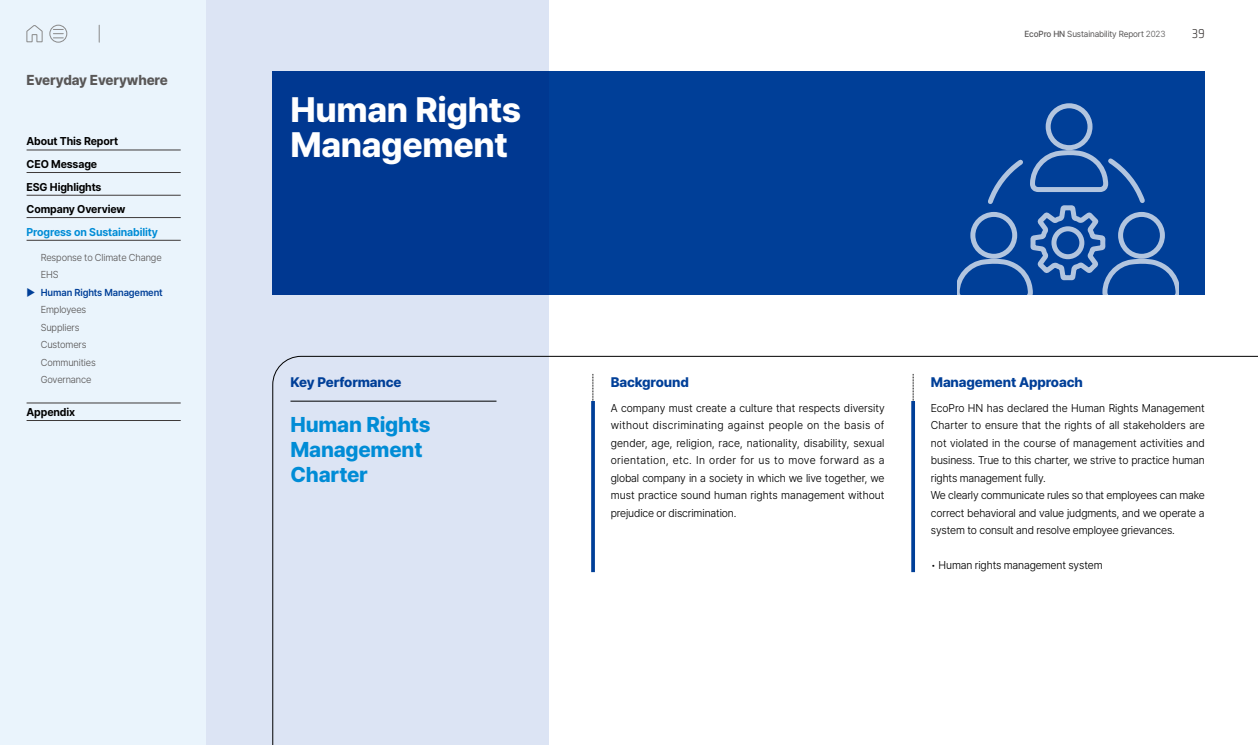
<style>
.page{position:relative;width:1258px;height:745px;background:#fff}
.page>*{position:absolute;margin:0;border:0;box-sizing:border-box;transform-origin:0 0}
.t1{font:800 35px/35px "Pretendard";letter-spacing:-.01em;color:#fff}
.t2{font:800 21.25px/25px "Pretendard";letter-spacing:-.01em;color:#008cd6}
.t3{font:800 14.25px "Pretendard";letter-spacing:-.01em;color:#595757}
.t4{font:800 13.75px "Pretendard";letter-spacing:-.01em;color:#003f98}
.t5{font:300 13.75px "Klavika";color:#3e3a39}
.t6{font:300 11.25px/17.5px "Pretendard";letter-spacing:-.01em;color:#000;text-align:justify}
.t7{font:700 11.25px/22.5px "Pretendard";letter-spacing:-.01em;color:#000}
.t8{font:700 11.25px "Pretendard";letter-spacing:-.01em;color:#008cd6}
.t9{font:300 10px/17.5px "Pretendard";letter-spacing:-.01em;color:#595757}
.t10{font:600 10px "Pretendard";letter-spacing:-.01em;color:#003f98}
.t11{font:8.75px "Pretendard";letter-spacing:-.01em;color:#595757}
.s1{font-weight:500}
.s2{font-weight:300}
</style>
<div class="page">
<div style="left:206px;top:0;width:343px;height:744px;background:#dce4f4"></div>
<div style="left:273px;top:71px;width:932px;height:224px;background:#003f98"></div>
<svg style="left:272px;top:356px;width:986px;height:388px"></svg>
<svg style="left:593px;top:373px;width:1px;height:28px"></svg>
<svg style="left:913px;top:373px;width:1px;height:28px"></svg>
<svg style="left:591px;top:401px;width:4px;height:170px"></svg>
<svg style="left:911px;top:401px;width:4px;height:170px"></svg>
<div style="left:1046px;top:103px;width:46px;height:47px;border:5px solid #fff;border-radius:50%"></div>
<svg style="left:957px;top:149px;width:221px;height:146px"></svg>
<div style="left:0;top:0;width:206px;height:744px;background:#eaf4fc"></div>
<hr style="left:27px;top:150px;width:154px;height:1px;background:#3e3a39">
<hr style="left:27px;top:172px;width:154px;height:1px;background:#3e3a39">
<hr style="left:27px;top:195px;width:154px;height:1px;background:#3e3a39">
<hr style="left:27px;top:217px;width:154px;height:1px;background:#3e3a39">
<hr style="left:27px;top:240px;width:154px;height:1px;background:#3e3a39">
<hr style="left:27px;top:402px;width:154px;height:1px;background:#3e3a39">
<hr style="left:27px;top:420px;width:154px;height:1px;background:#3e3a39">
<svg style="left:53px;top:29px;width:10px;height:10px"></svg>
<div style="left:50px;top:25px;width:17px;height:17px;border:1px solid #898989;border-radius:50%"></div>
<svg style="left:99px;top:25px;width:1px;height:17px"></svg>
<svg style="left:26px;top:25px;width:17px;height:17px"></svg>
<p class="t3" style="left:27px;top:69px;width:143px">Everyday Everywhere</p>
<p class="t7" style="left:27px;top:130px;width:100px">About This Report<br>CEO Message<br>ESG Highlights<br>Company Overview</p>
<p class="t8" style="left:27px;top:223px;width:133px">Progress on Sustainability</p>
<p class="t9" style="left:41px;top:248px;width:122px">Response to Climate Change<br>EHS</p>
<p class="t10" style="left:27px;top:285px;width:138px">▶ Human Rights Management</p>
<p class="t9" style="left:41px;top:300px;width:57px">Employees<br>Suppliers<br>Customers<br>Communities<br>Governance</p>
<p class="t7" style="left:27px;top:400px;width:50px">Appendix</p>
<h1 class="t1" style="left:290px;top:91px;width:232px">Human Rights<br>Management</h1>
<p class="t11" style="left:1024px;top:27px;width:143px"><span class="s1">EcoPro HN</span> Sustainability Report <span class="s2">2023</span></p>
<p class="t5" style="left:1192px;top:26px;width:14px">39</p>
<p class="t4" style="left:290px;top:372px;width:113px">Key Performance</p>
<p class="t4" style="left:611px;top:372px;width:80px">Background</p>
<p class="t4" style="left:931px;top:372px;width:153px">Management Approach</p>
<p class="t6" style="left:611px;top:398px;width:275px">A company must create a culture that respects diversity without discriminating against people on the basis of gender, age, religion, race, nationality, disability, sexual orientation, etc. In order for us to move forward as a global company in a society in which we live together, we must practice sound human rights management without prejudice or discrimination.</p>
<p class="t6" style="left:931px;top:398px;width:275px;text-align:left">EcoPro HN has declared the Human Rights Management Charter to ensure that the rights of all stakeholders are not violated in the course of management activities and business. True to this charter, we strive to practice human rights management fully.<br>We clearly communicate rules so that employees can make correct behavioral and value judgments, and we operate a system to consult and resolve employee grievances.</p>
<p class="t6" style="left:931px;top:556px;width:173px">• Human rights management system</p>
<h2 class="t2" style="left:290px;top:411px;width:141px">Human Rights<br>Management<br>Charter</h2>
</div>
